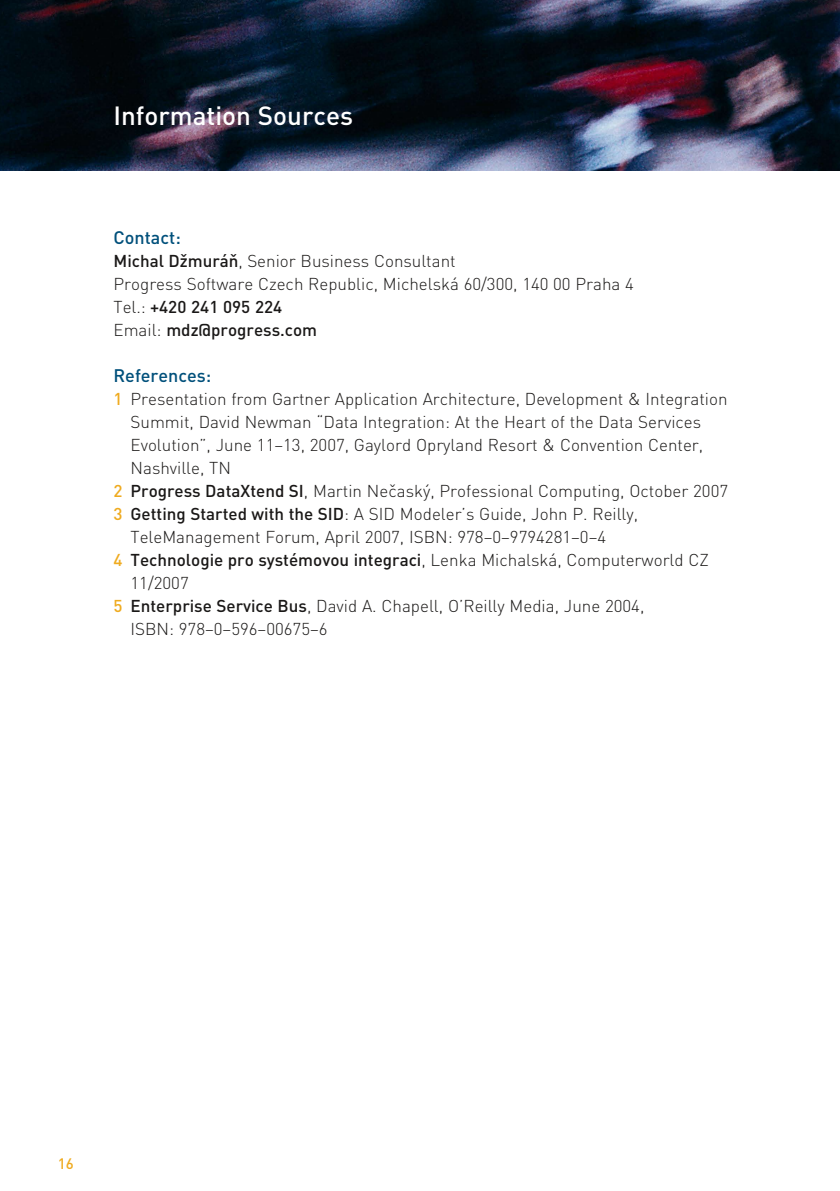
<style>
.page{position:relative;width:840px;height:1191px;background:#fff}
.page>*{position:absolute;margin:0;border:0;box-sizing:border-box;transform-origin:0 0}
.t1{font:500 26px "DINCE";color:#fff}
.t2{font:500 18px "DINCE";color:#00507b}
.t3{font:300 17px/23px "DINCE";color:#1a1817}
.t4{font:500 17px "DINCE";color:#1a1817}
.t5{font:500 15px "DINCE";color:#efab20}
.s1{font-weight:500}
.s2{font-weight:500;color:#efab20}
.s3{color:#efab20}
.s4{font-weight:300}
</style>
<div class="page">
<img style="left:0;top:0;width:839px;height:170px">
<h1 class="t1" style="left:113px;top:99px;width:241px">Information Sources</h1>
<p class="t2" style="left:113px;top:226px;width:69px">Contact:</p>
<p class="t3" style="left:113px;top:250px;width:521px"><span class="s1">Michal Džmuráň</span>, Senior Business Consultant<br>Progress Software Czech Republic, Michelská 60/300, 140 00 Praha 4<br>Tel.: <span class="s1">+420 241 095 224<br></span>Email: <span class="s1">mdz@progress.com</span></p>
<p class="t2" style="left:113px;top:364px;width:99px">References:</p>
<p class="t3" style="left:113px;top:388px;width:615px"><span class="s2">1</span> Presentation from Gartner Application Architecture, Development &amp; Integration</p>
<p class="t3" style="left:130px;top:411px;width:572px">Summit, David Newman “Data Integration: At the Heart of the Data Services</p>
<p class="t3" style="left:130px;top:434px;width:574px">Evolution”, June 11–13, 2007, Gaylord Opryland Resort &amp; Convention Center,</p>
<p class="t3" style="left:130px;top:457px;width:102px">Nashville, TN</p>
<p class="t3" style="left:113px;top:480px;width:615px"><span class="s2">2</span> <span class="s1">Progress DataXtend SI</span>, Martin Nečaský, Professional Computing, October 2007</p>
<p class="t3" style="left:113px;top:503px;width:526px"><span class="s2">3</span> <span class="s1">Getting Started with the SID</span>: A SID Modeler’s Guide, John P. Reilly,</p>
<p class="t3" style="left:130px;top:526px;width:477px">TeleManagement Forum, April 2007, ISBN: 978–0–9794281–0–4</p>
<p class="t4" style="left:113px;top:549px;width:596px"><span class="s3">4</span> Technologie pro systémovou integraci<span class="s4">, Lenka Michalská, Computerworld CZ</span></p>
<p class="t3" style="left:130px;top:572px;width:60px">11/2007</p>
<p class="t3" style="left:113px;top:595px;width:532px"><span class="s2">5</span> <span class="s1">Enterprise Service Bus</span>, David A. Chapell, O’Reilly Media, June 2004,</p>
<p class="t3" style="left:130px;top:618px;width:198px">ISBN: 978–0–596–00675–6</p>
<p class="t5" style="left:58px;top:1154px;width:17px">16</p>
</div>
